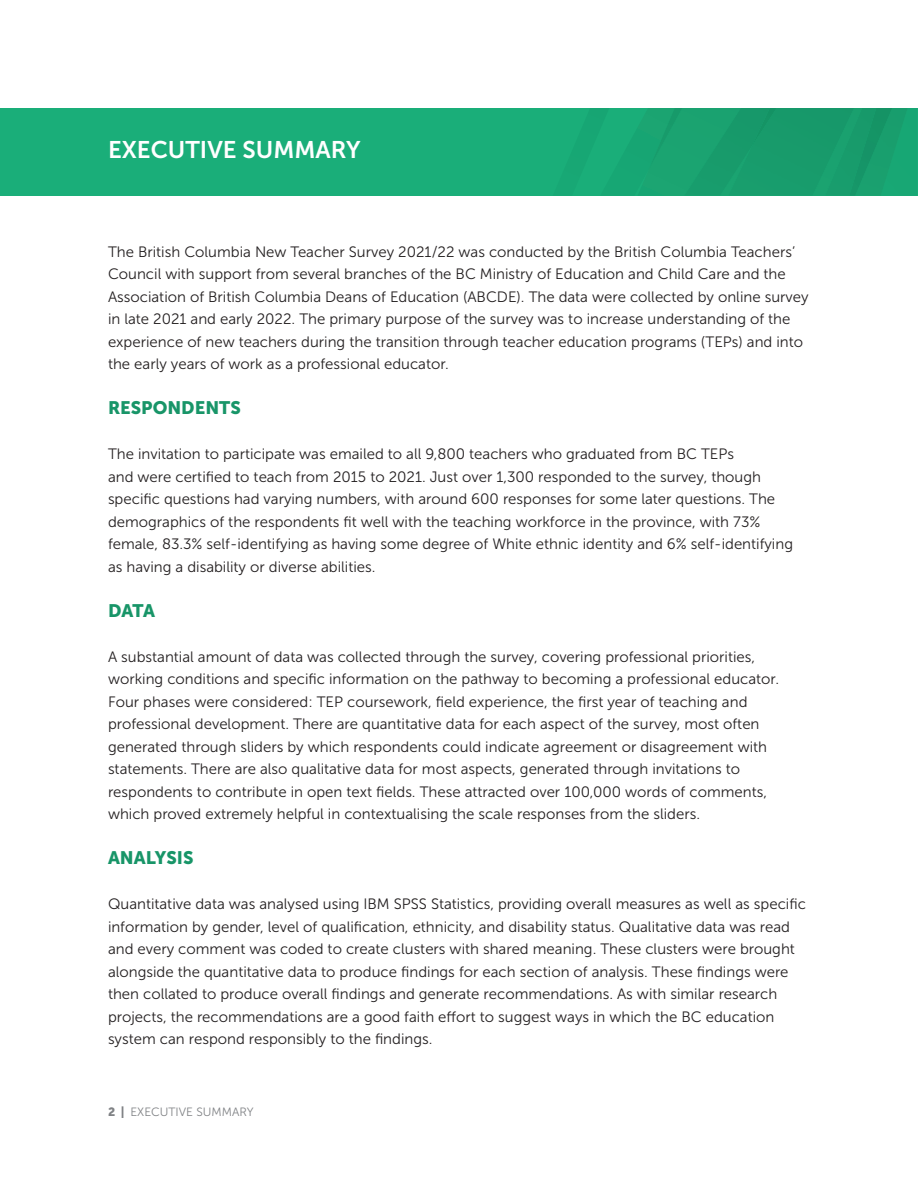
<style>
.page{position:relative;width:918px;height:1188px;background:#fff}
.page>*{position:absolute;margin:0;border:0;box-sizing:border-box;transform-origin:0 0}
.t1{font:24px "Museo Sans 700";color:#fff}
.t2{font:18px "Museo Sans 900";color:#189568}
.t3{font:15px/22.5px "Museo Sans 300";color:#231f20}
.t4{font:12px "Museo Sans 300";color:#808285}
.s1{font-family:"Museo Sans 900"}
</style>
<div class="page">
<div style="left:0;top:108px;width:917px;height:88px;background:#1aae79"></div>
<svg style="left:813px;top:108px;width:12px;height:88px"></svg>
<svg style="left:682px;top:108px;width:2px;height:43px"></svg>
<div style="left:684px;top:108px;width:86px;height:88px;background:#199d6d"></div>
<img style="left:650px;top:108px;width:32px;height:60px">
<img style="left:751px;top:108px;width:26px;height:40px">
<div style="left:825px;top:108px;width:24px;height:88px;background:#189d6d"></div>
<img style="left:849px;top:108px;width:43px;height:88px">
<h1 class="t1" style="left:108px;top:137px;width:254px">EXECUTIVE SUMMARY</h1>
<p class="t3" style="left:108px;top:240px;width:702px">The British Columbia New Teacher Survey 2021/22 was conducted by the British Columbia Teachers’ Council with support from several branches of the BC Ministry of Education and Child Care and the Association of British Columbia Deans of Education (ABCDE). The data were collected by online survey in late 2021 and early 2022. The primary purpose of the survey was to increase understanding of the experience of new teachers during the transition through teacher education programs (TEPs) and into the early years of work as a professional educator.</p>
<p class="t2" style="left:108px;top:398px;width:134px">RESPONDENTS</p>
<p class="t3" style="left:108px;top:443px;width:687px">The invitation to participate was emailed to all 9,800 teachers who graduated from BC TEPs<br>and were certified to teach from 2015 to 2021. Just over 1,300 responded to the survey, though specific questions had varying numbers, with around 600 responses for some later questions. The demographics of the respondents fit well with the teaching workforce in the province, with 73% female, 83.3% self-identifying as having some degree of White ethnic identity and 6% self-identifying as having a disability or diverse abilities.</p>
<p class="t2" style="left:108px;top:600px;width:48px">DATA</p>
<p class="t3" style="left:108px;top:645px;width:673px">A substantial amount of data was collected through the survey, covering professional priorities, working conditions and specific information on the pathway to becoming a professional educator.<br>Four phases were considered: TEP coursework, field experience, the first year of teaching and professional development. There are quantitative data for each aspect of the survey, most often generated through sliders by which respondents could indicate agreement or disagreement with statements. There are also qualitative data for most aspects, generated through invitations to respondents to contribute in open text fields. These attracted over 100,000 words of comments, which proved extremely helpful in contextualising the scale responses from the sliders.</p>
<p class="t2" style="left:108px;top:848px;width:87px">ANALYSIS</p>
<p class="t3" style="left:108px;top:893px;width:699px">Quantitative data was analysed using IBM SPSS Statistics, providing overall measures as well as specific information by gender, level of qualification, ethnicity, and disability status. Qualitative data was read and every comment was coded to create clusters with shared meaning. These clusters were brought alongside the quantitative data to produce findings for each section of analysis. These findings were then collated to produce overall findings and generate recommendations. As with similar research projects, the recommendations are a good faith effort to suggest ways in which the BC education system can respond responsibly to the findings.</p>
<p class="t4" style="left:108px;top:1105px;width:147px"><span class="s1">2 |</span> EXECUTIVE SUMMARY</p>
</div>
